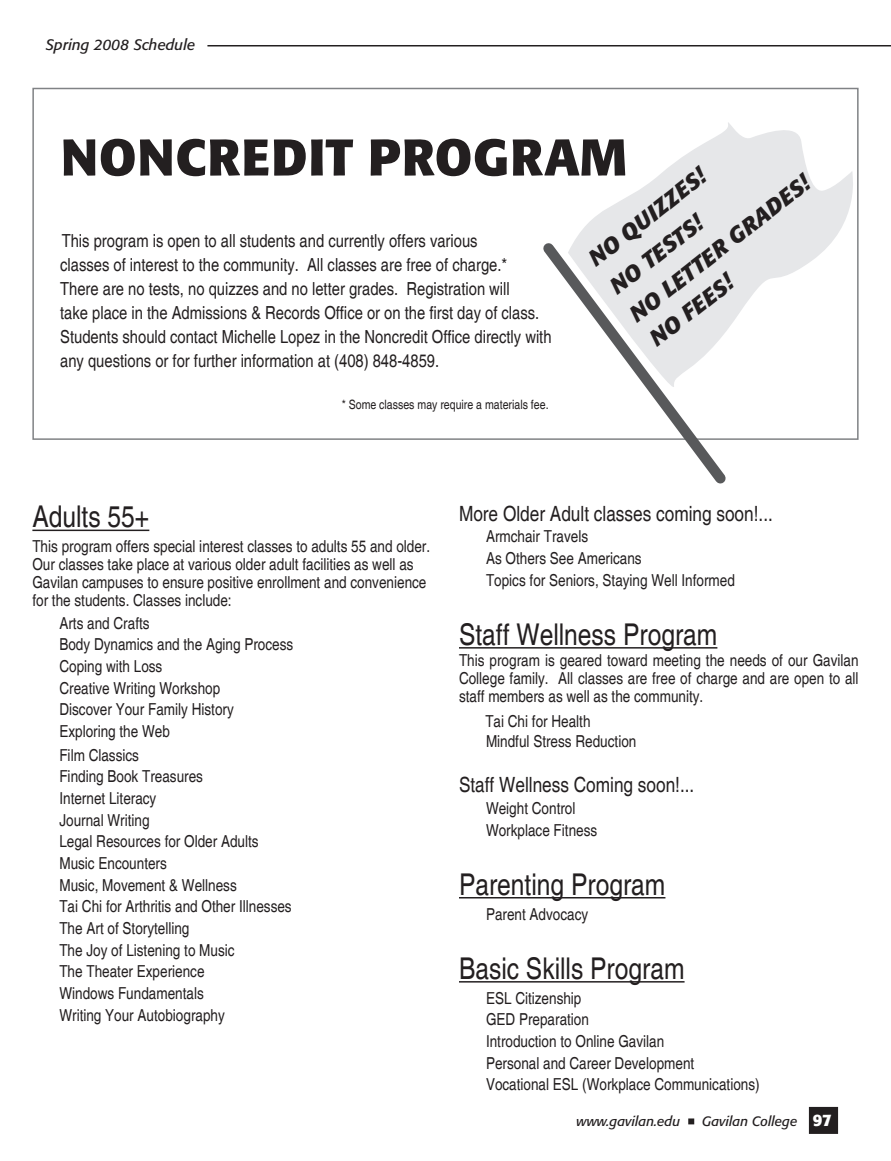
<style>
.page{position:relative;width:891px;height:1161px;background:#fff}
.page>*{position:absolute;margin:0;border:0;box-sizing:border-box;transform-origin:0 0}
.t1{font:700 51px "Formata";letter-spacing:.02em;color:#231f20}
.t2{font:condensed 30px "Helvetica";color:#231f20}
.t3{font:italic 700 22.5px/34.5px "Formata";color:#231f20}
.t4{font:condensed 21px "Helvetica";color:#231f20}
.t5{font:condensed 18px/24px "Helvetica";color:#231f20}
.t6{font:condensed 16.5px/21.6px "Helvetica";color:#231f20}
.t7{font:italic 15px "Formata";color:#231f20}
.t8{font:italic 13.5px "Formata";color:#231f20}
.t9{font:condensed 12.9px "Helvetica";color:#231f20}
.s1{font-weight:700;font-style:normal;font-size:16.5px;color:#fff}
</style>
<div class="page">
<div style="left:810px;top:1108px;width:27px;height:24px;background:#231f20"></div>
<div style="left:809px;top:1107px;width:29px;height:27px;border:3px solid #231f20"></div>
<svg style="left:688px;top:1118px;width:6px;height:6px"></svg>
<hr style="left:207px;top:45px;width:684px;height:1px;background:#231f20">
<svg style="left:579px;top:114px;width:280px;height:287px"></svg>
<hr style="left:32px;top:530px;width:117px;height:1px;background:#231f20">
<svg style="left:534px;top:234px;width:201px;height:250px"></svg>
<hr style="left:459px;top:647px;width:258px;height:2px;background:#231f20">
<hr style="left:459px;top:897px;width:206px;height:2px;background:#231f20">
<hr style="left:459px;top:981px;width:226px;height:2px;background:#231f20">
<p class="t7" style="left:46px;top:36px;width:151px">Spring 2008 Schedule</p>
<h1 class="t1" style="left:61px;top:126px;width:568px">NONCREDIT PROGRAM</h1>
<h3 class="t3" style="left:581px;top:247px;width:144px;rotate:-38deg">NO QUIZZES!</h3>
<h3 class="t3" style="left:642px;top:327px;width:101px;rotate:-38deg">NO FEES!</h3>
<h3 class="t3" style="left:600px;top:276px;width:223px;rotate:-38deg">NO TESTS!<br>NO LETTER GRADES!</h3>
<p class="t5" style="left:60px;top:228px;width:493px">This program is open to all students and currently offers various<br>classes of interest to the community. All classes are free of charge.*<br>There are no tests, no quizzes and no letter grades. Registration will<br>take place in the Admissions &amp; Records Office or on the first day of class.<br>Students should contact Michelle Lopez in the Noncredit Office directly with any questions or for further information at (408) 848-4859.</p>
<p class="t9" style="left:342px;top:397px;width:208px">* Some classes may require a materials fee.</p>
<h2 class="t2" style="left:32px;top:499px;width:118px">Adults 55+</h2>
<p class="t6" style="left:32px;top:537px;width:399px;line-height:18px">This program offers special interest classes to adults 55 and older.<br>Our classes take place at various older adult facilities as well as Gavilan campuses to ensure positive enrollment and convenience for the students. Classes include:</p>
<p class="t6" style="left:59px;top:612px;width:235px">Arts and Crafts<br>Body Dynamics and the Aging Process<br>Coping with Loss<br>Creative Writing Workshop<br>Discover Your Family History<br>Exploring the Web</p>
<p class="t6" style="left:59px;top:744px;width:234px">Film Classics<br>Finding Book Treasures<br>Internet Literacy<br>Journal Writing<br>Legal Resources for Older Adults<br>Music Encounters<br>Music, Movement &amp; Wellness<br>Tai Chi for Arthritis and Other Illnesses<br>The Art of Storytelling<br>The Joy of Listening to Music<br>The Theater Experience<br>Windows Fundamentals<br>Writing Your Autobiography</p>
<p class="t4" style="left:459px;top:501px;width:315px">More Older Adult classes coming soon!...</p>
<p class="t6" style="left:486px;top:526px;width:250px">Armchair Travels<br>As Others See Americans<br>Topics for Seniors, Staying Well Informed</p>
<h2 class="t2" style="left:459px;top:617px;width:260px">Staff Wellness Program</h2>
<p class="t6" style="left:459px;top:651px;width:401px;line-height:18px;text-align:justify">This program is geared toward meeting the needs of our Gavilan College family. All classes are free of charge and are open to all staff members as well as the community.</p>
<p class="t6" style="left:485px;top:712px;width:153px;line-height:19.5px">Tai Chi for Health<br>Mindful Stress Reduction</p>
<p class="t4" style="left:459px;top:773px;width:237px">Staff Wellness Coming soon!...</p>
<p class="t6" style="left:486px;top:797px;width:113px">Weight Control<br>Workplace Fitness</p>
<h2 class="t2" style="left:459px;top:867px;width:208px">Parenting Program</h2>
<p class="t6" style="left:486px;top:903px;width:104px">Parent Advocacy</p>
<h2 class="t2" style="left:459px;top:951px;width:227px">Basic Skills Program</h2>
<p class="t6" style="left:486px;top:987px;width:275px">ESL Citizenship<br>GED Preparation<br>Introduction to Online Gavilan<br>Personal and Career Development<br>Vocational ESL (Workplace Communications)</p>
<p class="t8" style="left:577px;top:1113px;width:105px">www.gavilan.edu</p>
<p class="t8" style="left:702px;top:1113px;width:131px">Gavilan College <span class="s1">97</span></p>
</div>
